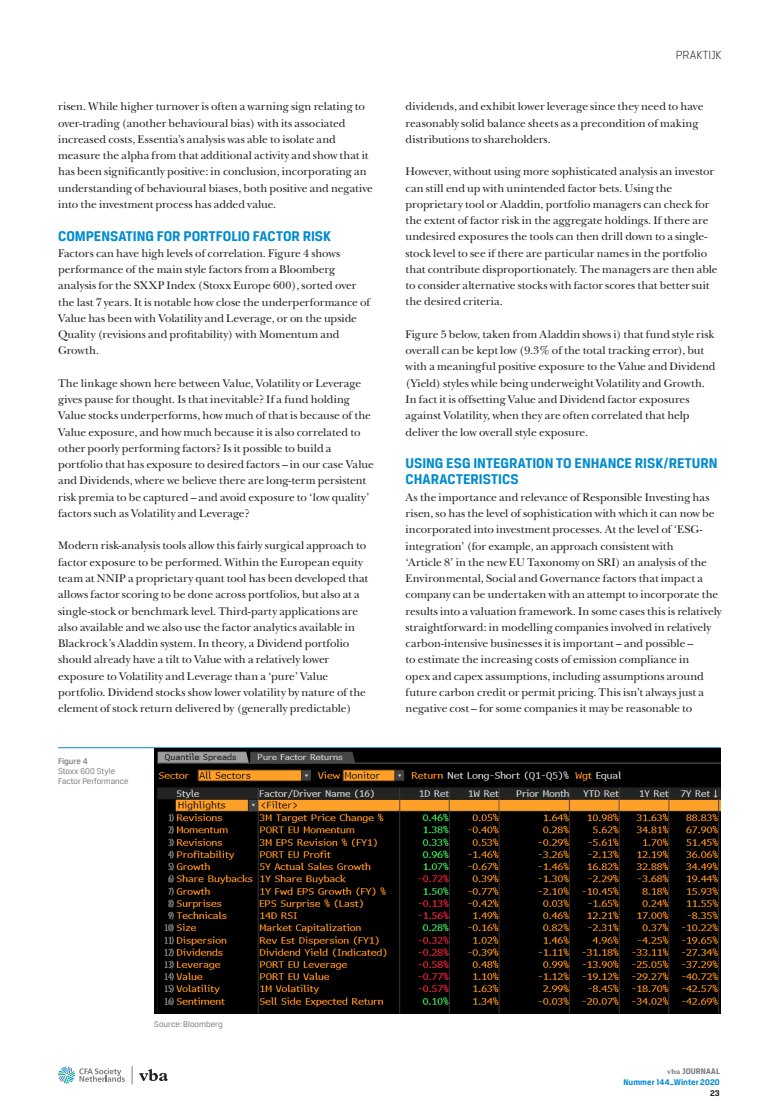
<style>
.page{position:relative;width:780px;height:1117px;background:#fff}
.page>*{position:absolute;margin:0;border:0;box-sizing:border-box;transform-origin:0 0}
._1_1_Alineakopje_bol{font:700 15px/16.2px "CFA Breuer Text";color:#008cd0}
.t1{font:300 12.5px "CFA Breuer Text";color:#231f20}
.Plat_schreef__WR{font:11.5px/16.2px "New Baskerville";color:#231f20}
.Plat_schreef{font:11.5px/16.2px "New Baskerville";letter-spacing:-.005em;color:#231f20}
._5_1_Caption{font:8.75px/10px "CFA Breuer Text";color:#7b7a81}
.t2{font:700 8.75px/11.2px "CFA Breuer Text";letter-spacing:.01em;color:#008cd0;text-align:right}
.Bron{font:8.75px "CFA Breuer Text";letter-spacing:.005em;color:#7b7a81}
.t3{font:700 8.75px "CFA Breuer Text";color:#231f20}
.s1{font-weight:500}
.s2{font-family:"Plantin";font-size:7.5px;color:#7b7a81}
.s3{color:#7b7a81}
</style>
<div class="page">
<svg style="left:58px;top:1066px;width:67px;height:17px"></svg>
<svg style="left:132px;top:1066px;width:1px;height:17px"></svg>
<svg style="left:139px;top:1069px;width:29px;height:11px"></svg>
<hr style="left:58px;top:747px;width:96px;height:1px;background:#008cd0">
<img style="left:154px;top:747px;width:566px;height:266px">
<p class="Plat_schreef__WR" style="left:58px;top:99px;width:316px">risen. While higher turnover is often a warning sign relating to over-trading (another behavioural bias) with its associated increased costs, Essentia’s analysis was able to isolate and measure the alpha from that additional activity and show that it has been significantly positive: in conclusion, incorporating an understanding of behavioural biases, both positive and negative into the investment process has added value.</p>
<p class="_1_1_Alineakopje_bol" style="left:58px;top:227px;width:274px">COMPENSATING FOR PORTFOLIO FACTOR RISK</p>
<p class="Plat_schreef" style="left:58px;top:245px;width:314px">Factors can have high levels of correlation. Figure 4 shows performance of the main style factors from a Bloomberg analysis for the SXXP Index (Stoxx Europe 600), sorted over the last 7 years. It is notable how close the underperformance of Value has been with Volatility and Leverage, or on the upside Quality (revisions and profitability) with Momentum and Growth.</p>
<p class="Plat_schreef__WR" style="left:58px;top:375px;width:317px">The linkage shown here between Value, Volatility or Leverage gives pause for thought. Is that inevitable? If a fund holding Value stocks underperforms, how much of that is because of the Value exposure, and how much because it is also correlated to other poorly performing factors? Is it possible to build a portfolio that has exposure to desired factors – in our case Value and Dividends, where we believe there are long-term persistent risk premia to be captured – and avoid exposure to ‘low quality’ factors such as Volatility and Leverage?</p>
<p class="Plat_schreef__WR" style="left:58px;top:537px;width:311px">Modern risk-analysis tools allow this fairly surgical approach to factor exposure to be performed. Within the European equity team at NNIP a proprietary quant tool has been developed that allows factor scoring to be done across portfolios, but also at a single-stock or benchmark level. Third-party applications are also available and we also use the factor analytics available in Blackrock’s Aladdin system. In theory, a Dividend portfolio should already have a tilt to Value with a relatively lower exposure to Volatility and Leverage than a ‘pure’ Value portfolio. Dividend stocks show lower volatility by nature of the element of stock return delivered by (generally predictable)</p>
<p class="_5_1_Caption" style="left:58px;top:755px;width:72px"><span class="s1">Figure 4<br></span>Stoxx 600 Style<br>Factor Performance</p>
<p class="t1" style="left:675px;top:48px;width:47px">PRAKTIJK</p>
<p class="Plat_schreef__WR" style="left:405px;top:98px;width:299px">dividends, and exhibit lower leverage since they need to have reasonably solid balance sheets as a precondition of making distributions to shareholders.</p>
<p class="Plat_schreef__WR" style="left:405px;top:163px;width:313px">However, without using more sophisticated analysis an investor can still end up with unintended factor bets. Using the proprietary tool or Aladdin, portfolio managers can check for the extent of factor risk in the aggregate holdings. If there are undesired exposures the tools can then drill down to a single&shy;stock level to see if there are particular names in the portfolio that contribute disproportionately. The managers are then able to consider alternative stocks with factor scores that better suit the desired criteria.</p>
<p class="Plat_schreef__WR" style="left:405px;top:326px;width:311px">Figure 5 below, taken from Aladdin shows i) that fund style risk overall can be kept low (9.3% of the total tracking error), but with a meaningful positive exposure to the Value and Dividend (Yield) styles while being underweight Volatility and Growth.<br>In fact it is offsetting Value and Dividend factor exposures against Volatility, when they are often correlated that help deliver the low overall style exposure.</p>
<p class="_1_1_Alineakopje_bol" style="left:405px;top:455px;width:313px">USING ESG INTEGRATION TO ENHANCE RISK/RETURN<br>CHARACTERISTICS</p>
<p class="Plat_schreef" style="left:405px;top:489px;width:318px">As the importance and relevance of Responsible Investing has risen, so has the level of sophistication with which it can now be incorporated into investment processes. At the level of ‘ESG&shy;integration’ (for example, an approach consistent with<br>‘Article 8’ in the new EU Taxonomy on SRI) an analysis of the Environmental, Social and Governance factors that impact a company can be undertaken with an attempt to incorporate the results into a valuation framework. In some cases this is relatively straightforward: in modelling companies involved in relatively carbon-intensive businesses it is important – and possible –<br>to estimate the increasing costs of emission compliance in<br>opex and capex assumptions, including assumptions around future carbon credit or permit pricing. This isn’t always just a negative cost – for some companies it may be reasonable to</p>
<p class="Bron" style="left:154px;top:1019px;width:70px">Source: Bloomberg</p>
<p class="t2" style="left:623px;top:1064px;width:98px"><span class="s2">vba</span> <span class="s3">JOURNAAL<br></span>Nummer 144_Winter 2020</p>
<p class="t3" style="left:710px;top:1088px;width:11px">23</p>
</div>
